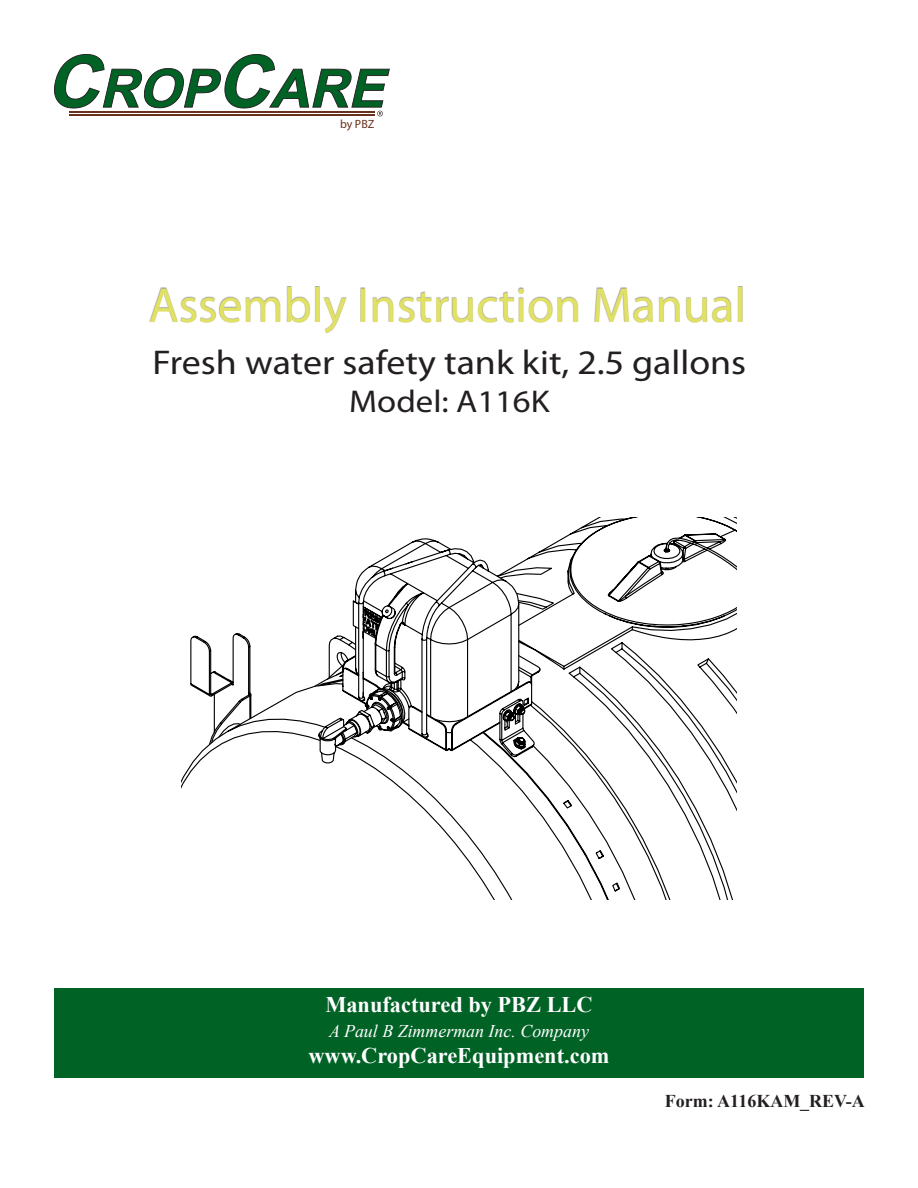
<style>
.page{position:relative;width:918px;height:1188px;background:#fff}
.page>*{position:absolute;margin:0;border:0;box-sizing:border-box;transform-origin:0 0}
.t1{font:49.35px "Myriad Pro";color:#e1e164}
.t2{font:34.5px "Myriad Pro";color:#231f20;scale:1.1 1}
.t3{font:31.5px "Myriad Pro";color:#231f20;scale:1.1 1}
.t4{font:700 22.35px "Times New Roman";color:#fff}
.t5{font:700 18px "Times New Roman";color:#231f20}
.t6{font:italic 17.85px "Times New Roman";color:#fff}
.t7{font:12px "Myriad";color:#68311e}
</style>
<div class="page">
<svg style="left:54px;top:54px;width:336px;height:62px"></svg>
<div style="left:54px;top:989px;width:810px;height:89px;background:#016226"></div>
<div style="left:149px;top:286px;width:594px;height:48px;background:#231f20;opacity:.45"></div>
<svg style="left:182px;top:518px;width:554px;height:269px"></svg>
<svg style="left:230px;top:685px;width:506px;height:215px"></svg>
<svg style="left:318px;top:538px;width:231px;height:226px"></svg>
<svg style="left:346px;top:599px;width:182px;height:139px"></svg>
<p class="t7" style="left:340px;top:118px;width:36px">by PBZ</p>
<p class="t1" style="left:149px;top:275px;width:599px">Assembly Instruction Manual</p>
<p class="t2" style="left:152px;top:341px;width:541px">Fresh water safety tank kit, 2.5 gallons</p>
<p class="t3" style="left:349px;top:382px;width:184px">Model: A116K</p>
<p class="t4" style="left:325px;top:989px;width:269px">Manufactured by PBZ LLC</p>
<p class="t6" style="left:329px;top:1019px;width:261px">A Paul B Zimmerman Inc. Company</p>
<p class="t4" style="left:309px;top:1040px;width:302px">www.CropCareEquipment.com</p>
<p class="t5" style="left:665px;top:1088px;width:202px">Form: A116KAM_REV-A</p>
</div>
